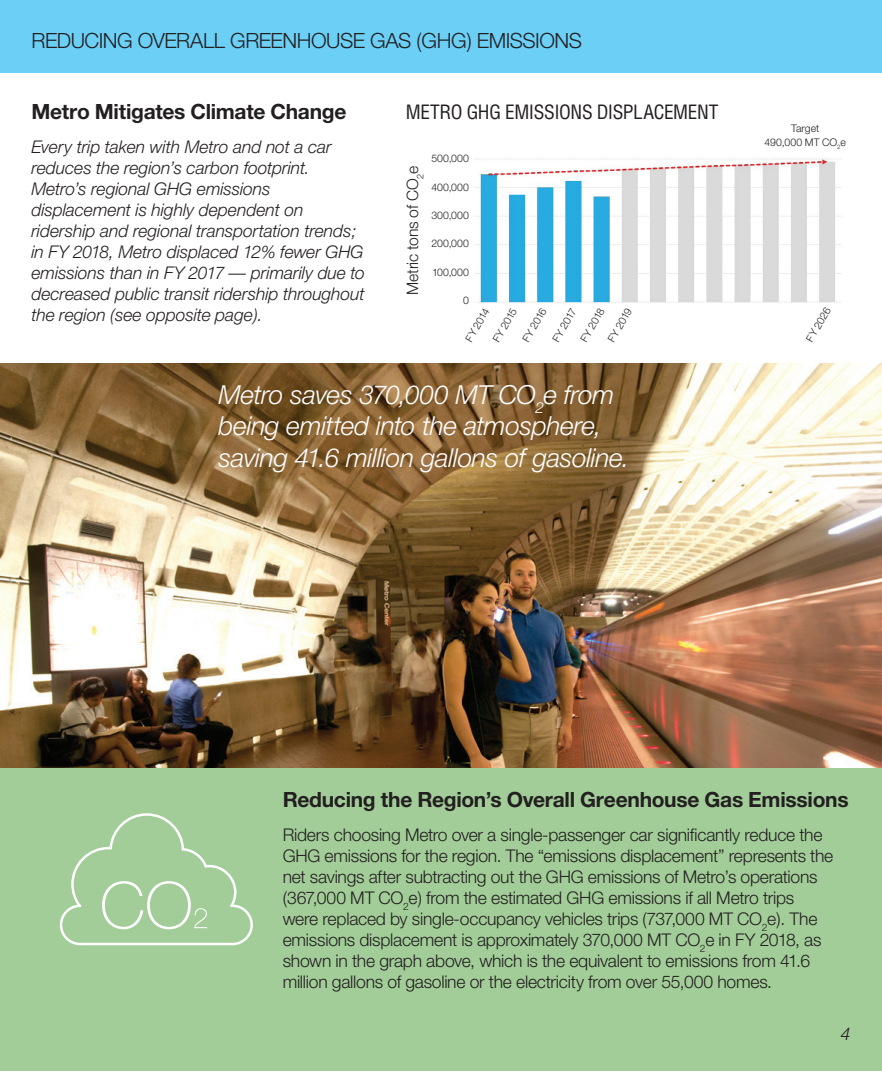
<style>
.page{position:relative;width:882px;height:1071px;background:#fff}
.page>*{position:absolute;margin:0;border:0;box-sizing:border-box;transform-origin:0 0}
.t1{font:italic 300 26.25px/31.5px "Helvetica Neue";letter-spacing:-.015em;color:#fff}
.t2{font:700 21px "Helvetica Neue";letter-spacing:-.015em;color:#231f20}
.t3{font:300 21px "Helvetica Neue";letter-spacing:-.025em;color:#231f20}
.t4{font:condensed 19.25px "Helvetica Condensed";letter-spacing:-.02em;color:#231f20}
.t5{font:300 17.5px/21px "Helvetica Neue";letter-spacing:-.015em;color:#231f20}
.t6{font:italic 300 17.5px/21px "Helvetica Neue";letter-spacing:-.005em;color:#231f20}
.t7{font:300 15.75px "Helvetica Neue";letter-spacing:-.01em;color:#231f20}
.t8{font:300 10.5px/14px "Helvetica Neue";letter-spacing:.005em;color:#231f20;text-align:center}
</style>
<div class="page">
<div style="left:0;top:0;width:882px;height:72px;background:#6bcff6"></div>
<img style="left:0;top:364px;width:882px;height:404px">
<img style="left:475px;top:158px;width:366px;height:145px">
<div style="left:0;top:768px;width:882px;height:303px;background:#a2cd98"></div>
<div style="left:60px;top:905px;width:193px;height:40px;border:2px solid #fff;border-radius:19px"></div>
<svg style="left:70px;top:813px;width:168px;height:116px"></svg>
<p class="t3" style="left:31px;top:28px;width:552px">REDUCING OVERALL GREENHOUSE GAS (GHG) EMISSIONS</p>
<p class="t2" style="left:31px;top:99px;width:317px">Metro Mitigates Climate Change</p>
<p class="t6" style="left:31px;top:136px;width:335px">Every trip taken with Metro and not a car reduces the region’s carbon footprint.<br>Metro’s regional GHG emissions displacement is highly dependent on ridership and regional transportation trends; in FY 2018, Metro displaced 12% fewer GHG emissions than in FY 2017 — primarily due to decreased public transit ridership throughout the region (see opposite page).</p>
<p class="t4" style="left:406px;top:100px;width:314px">METRO GHG EMISSIONS DISPLACEMENT</p>
<p class="t7" style="left:403px;top:295px;width:130px;rotate:-90deg">Metric tons of CO<sub>2</sub>e</p>
<p class="t8" style="left:432px;top:151px;width:39px">500,000</p>
<p class="t8" style="left:432px;top:180px;width:39px">400,000</p>
<p class="t8" style="left:431px;top:208px;width:39px">300,000</p>
<p class="t8" style="left:432px;top:236px;width:39px">200,000</p>
<p class="t8" style="left:432px;top:265px;width:38px">100,000</p>
<p class="t8" style="left:463px;top:293px;width:7px">0</p>
<p class="t8" style="left:764px;top:121px;width:83px">Target<br>490,000 MT CO<sub>2</sub>e</p>
<p class="t8" style="left:462px;top:337px;width:39px;rotate:-60deg">FY 2014</p>
<p class="t8" style="left:489px;top:338px;width:39px;rotate:-60deg">FY 2015</p>
<p class="t8" style="left:519px;top:338px;width:39px;rotate:-60deg">FY 2016</p>
<p class="t8" style="left:549px;top:338px;width:38px;rotate:-60deg">FY 2017</p>
<p class="t8" style="left:577px;top:337px;width:39px;rotate:-60deg">FY 2018</p>
<p class="t8" style="left:604px;top:338px;width:39px;rotate:-60deg">FY 2019</p>
<p class="t8" style="left:803px;top:337px;width:39px;rotate:-60deg">FY 2026</p>
<h1 class="t1" style="left:219px;top:378px;width:412px">Metro saves 370,000 MT CO<sub>2</sub>e from being emitted into the atmosphere, saving 41.6 million gallons of gasoline.</h1>
<p class="t2" style="left:283px;top:787px;width:567px">Reducing the Region’s Overall Greenhouse Gas Emissions</p>
<p class="t5" style="left:283px;top:824px;width:552px">Riders choosing Metro over a single-passenger car significantly reduce the GHG emissions for the region. The “emissions displacement” represents the net savings after subtracting out the GHG emissions of Metro’s operations (367,000 MT CO<sub>2</sub>e) from the estimated GHG emissions if all Metro trips were replaced by single-occupancy vehicles trips (737,000 MT CO<sub>2</sub>e). The emissions displacement is approximately 370,000 MT CO<sub>2</sub>e in FY 2018, as shown in the graph above, which is the equivalent to emissions from 41.6 million gallons of gasoline or the electricity from over 55,000 homes.</p>
<p class="t6" style="left:841px;top:1022px;width:11px">4</p>
</div>
